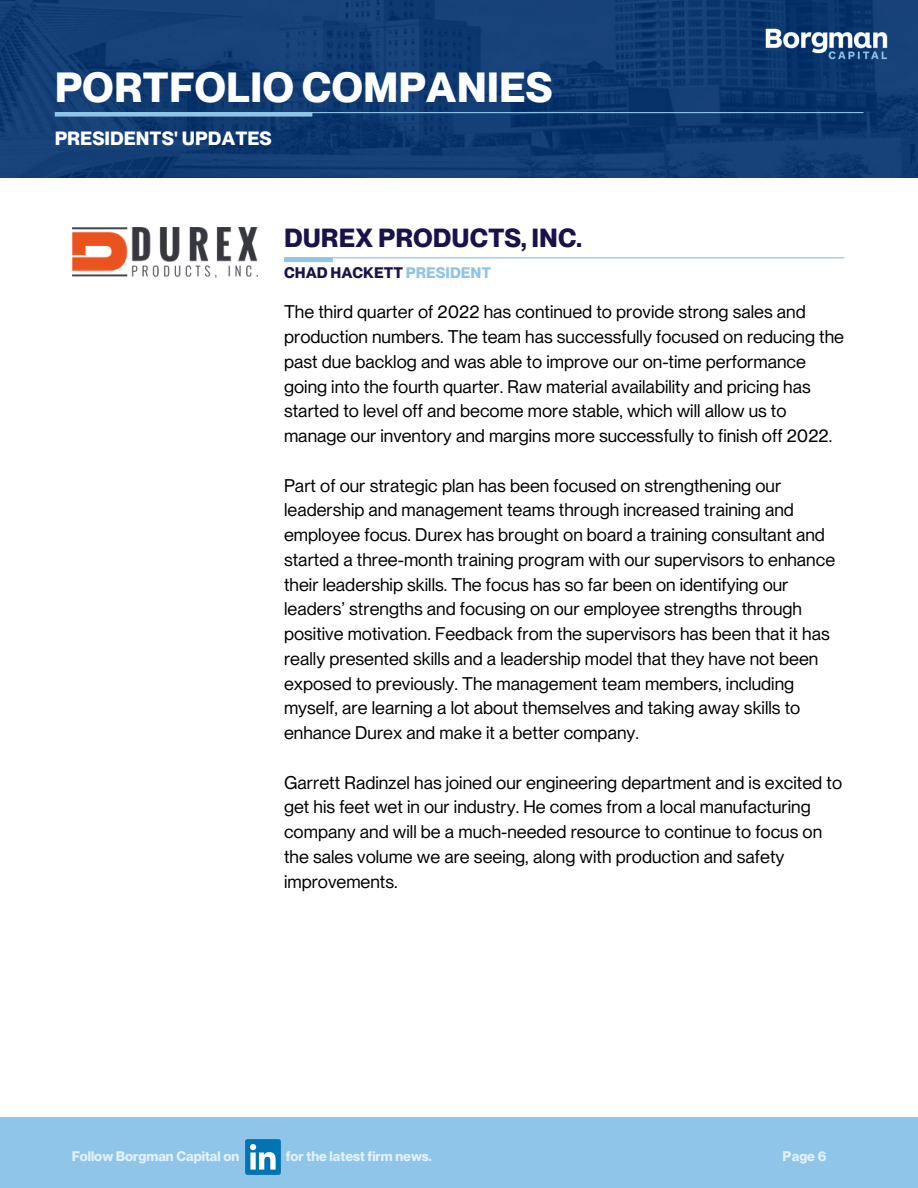
<style>
.page{position:relative;width:918px;height:1188px;background:#fff}
.page>*{position:absolute;margin:0;border:0;box-sizing:border-box;transform-origin:0 0}
.t1{font:700 41.25px "PP Neue Montreal";color:#fff}
.t2{font:700 25.65px "PP Neue Montreal";color:#19124b}
.t3{font:700 18.75px "PP Neue Montreal";color:#fff}
.t4{font:18px/24.8px "PP Neue Montreal";color:#000}
.t5{font:700 15px "PP Neue Montreal";color:#19124b}
.t6{font:700 13.65px "PP Neue Montreal";color:#fff}
.s1{color:#8fc5e8}
</style>
<div class="page">
<img style="left:0;top:0;width:918px;height:178px">
<hr style="left:55px;top:112px;width:808px;height:1px;background:#8fc5e8">
<div style="left:55px;top:112px;width:257px;height:5px;background:#8fc5e8"></div>
<img style="left:764px;top:26px;width:124px;height:37px">
<div style="left:0;top:1118px;width:918px;height:70px;background:#8fc5e8"></div>
<img style="left:73px;top:228px;width:184px;height:49px">
<hr style="left:285px;top:257px;width:559px;height:1px;background:#8fc5e8">
<div style="left:284px;top:257px;width:49px;height:5px;background:#8fc5e8"></div>
<img style="left:245px;top:1139px;width:35px;height:35px">
<h1 class="t1" style="left:55px;top:62px;width:499px">PORTFOLIO COMPANIES</h1>
<p class="t3" style="left:55px;top:127px;width:218px">PRESIDENTS' UPDATES</p>
<h2 class="t2" style="left:284px;top:223px;width:299px">DUREX PRODUCTS, INC.</h2>
<p class="t5" style="left:284px;top:264px;width:209px">CHAD HACKETT <span class="s1">PRESIDENT</span></p>
<p class="t4" style="left:284px;top:300px;width:561px">The third quarter of 2022 has continued to provide strong sales and production numbers. The team has successfully focused on reducing the past due backlog and was able to improve our on-time performance going into the fourth quarter. Raw material availability and pricing has started to level off and become more stable, which will allow us to manage our inventory and margins more successfully to finish off 2022.</p>
<p class="t4" style="left:284px;top:473px;width:553px">Part of our strategic plan has been focused on strengthening our leadership and management teams through increased training and employee focus. Durex has brought on board a training consultant and started a three-month training program with our supervisors to enhance their leadership skills. The focus has so far been on identifying our leaders’ strengths and focusing on our employee strengths through positive motivation. Feedback from the supervisors has been that it has really presented skills and a leadership model that they have not been exposed to previously. The management team members, including myself, are learning a lot about themselves and taking away skills to enhance Durex and make it a better company.</p>
<p class="t4" style="left:284px;top:770px;width:560px">Garrett Radinzel has joined our engineering department and is excited to get his feet wet in our industry. He comes from a local manufacturing company and will be a much-needed resource to continue to focus on the sales volume we are seeing, along with production and safety improvements.</p>
<p class="t6" style="left:71px;top:1148px;width:169px">Follow Borgman Capital on</p>
<p class="t6" style="left:286px;top:1148px;width:148px">for the latest firm news.</p>
<p class="t6" style="left:783px;top:1148px;width:45px">Page 6</p>
</div>
